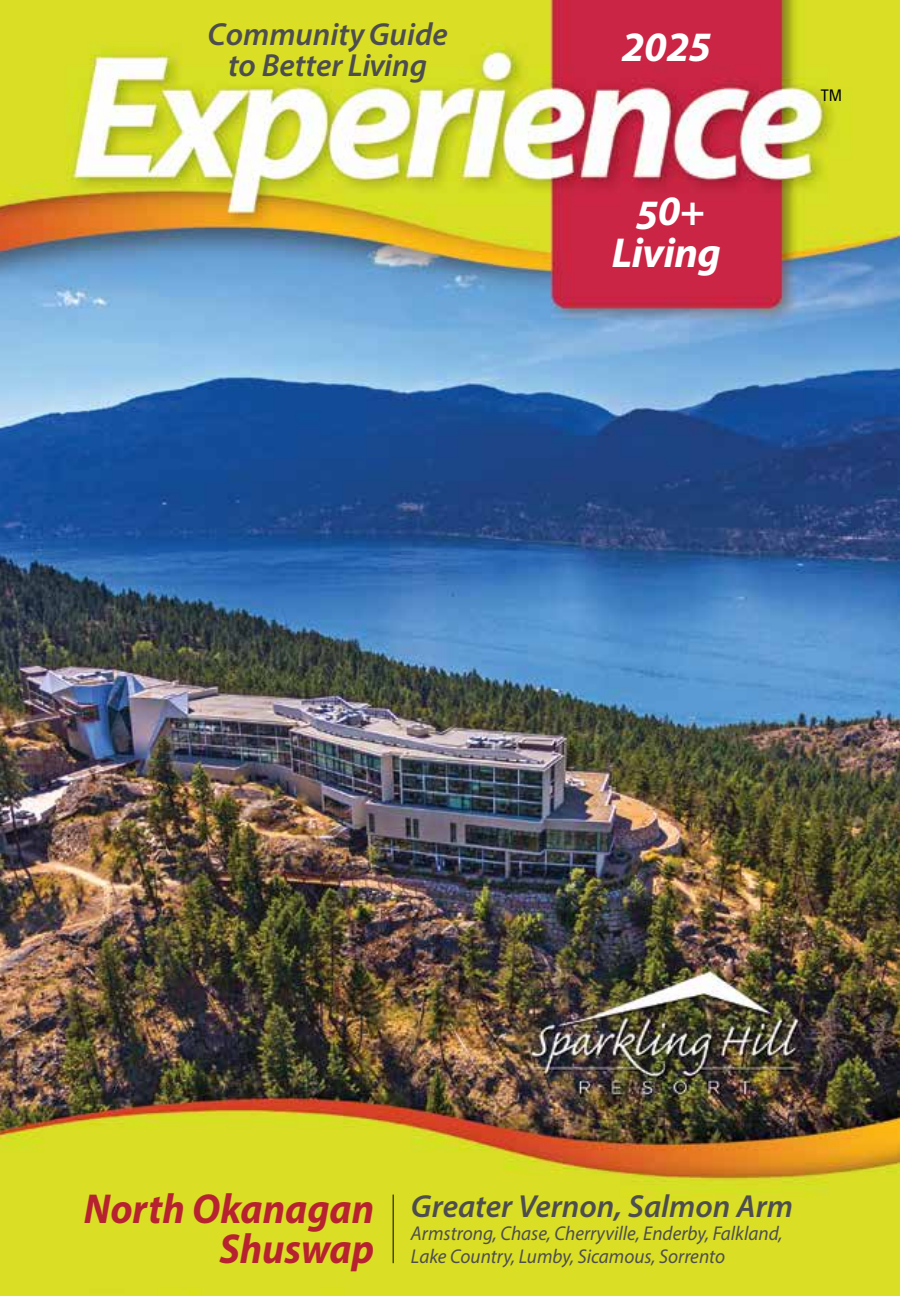
<style>
.page{position:relative;width:900px;height:1296px;background:#fff}
.page>*{position:absolute;margin:0;border:0;box-sizing:border-box;transform-origin:0 0}
.t1{font:italic 700 42px/40px "Myriad Pro";color:#b72230;text-align:right;scale:.95 1}
.t2{font:italic 700 42px/42px "Myriad Pro";letter-spacing:-.01em;color:#fff;text-align:center}
.t3{font:italic 600 32px/31px "Myriad Pro";color:#4d4d4f;text-align:center}
.t4{font:italic 20px/23px "Myriad Pro";color:#4d4d4f;scale:.96 1}
.t5{font:condensed 16px "Univers";color:#000}
</style>
<div class="page">
<img style="left:0;top:0;width:900px;height:1296px">
<hr style="left:393px;top:1195px;width:1px;height:68px;background:#000">
<h2 class="t3" style="left:208px;top:18px;width:242px">Community Guide to Better Living</h2>
<h1 class="t2" style="left:622px;top:25px;width:91px">2025</h1>
<h1 class="t2" style="left:612px;top:189px;width:111px">50+<br>Living</h1>
<p class="t5" style="left:821px;top:86px;width:23px">TM</p>
<h1 class="t1" style="left:84px;top:1187px;width:307px">North Okanagan<br>Shuswap</h1>
<h2 class="t3" style="left:411px;top:1190px;width:384px">Greater Vernon, Salmon Arm</h2>
<p class="t4" style="left:411px;top:1221px;width:389px">Armstrong, Chase, Cherryville, Enderby, Falkland,<br>Lake Country, Lumby, Sicamous, Sorrento</p>
</div>
